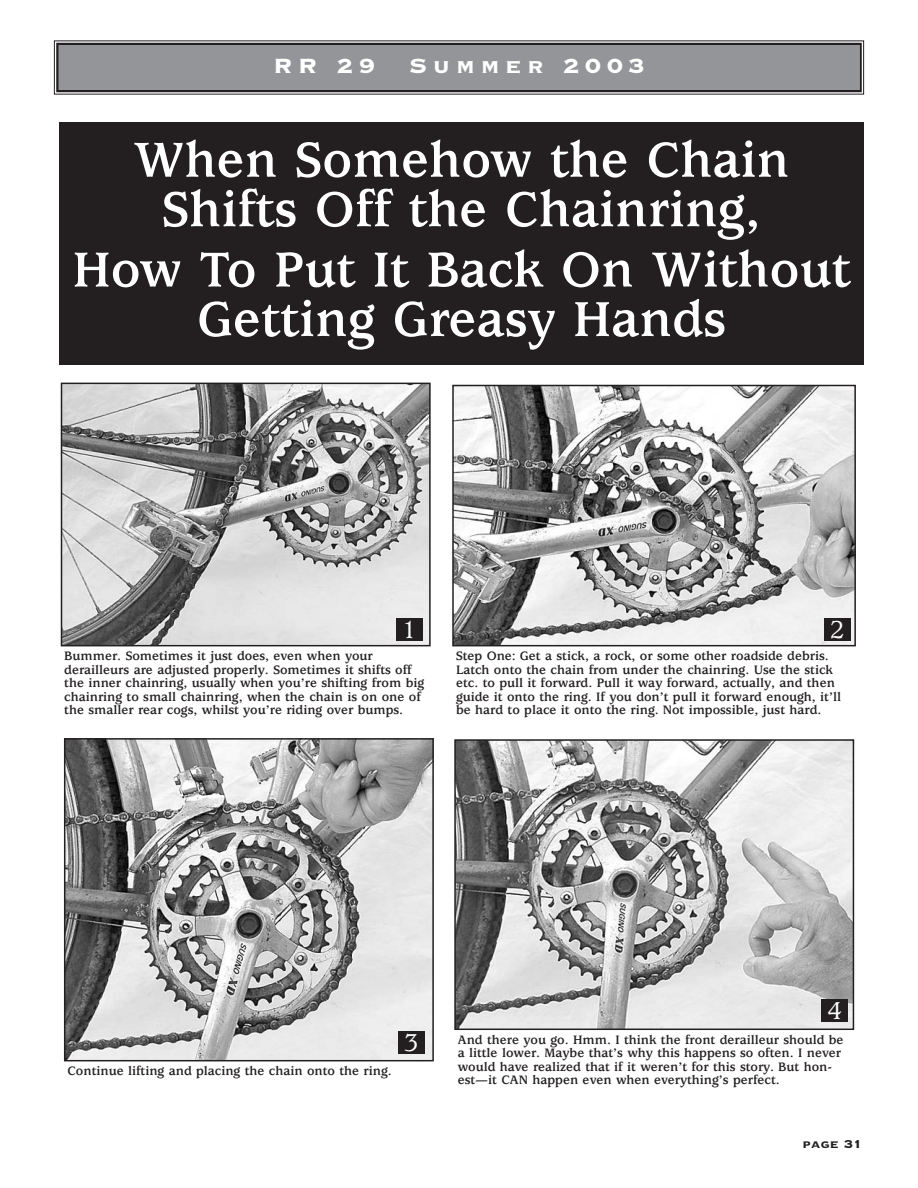
<style>
.page{position:relative;width:918px;height:1188px;background:#fff}
.page>*{position:absolute;margin:0;border:0;box-sizing:border-box;transform-origin:0 0}
.t1{font:700 54px/49.5px "Usherwood";color:#fff;text-align:center}
.t2{font:27px "Copperplate Thirty Three BC";letter-spacing:.195em;color:#fff}
.t3{font:500 27px "Usherwood";color:#fff}
.t4{font:15px "Copperplate Thirty Three BC";color:#231f20}
.t5{font:700 13.5px/13.5px "Usherwood";color:#231f20}
</style>
<div class="page">
<div style="left:59px;top:122px;width:805px;height:242px;background:#231f20"></div>
<img style="left:64px;top:386px;width:364px;height:257px">
<div style="left:61px;top:383px;width:370px;height:263px;border:2px solid #231f20"></div>
<img style="left:455px;top:388px;width:398px;height:255px">
<div style="left:452px;top:385px;width:404px;height:261px;border:2px solid #231f20"></div>
<img style="left:67px;top:741px;width:364px;height:317px">
<div style="left:64px;top:738px;width:370px;height:323px;border:2px solid #231f20"></div>
<img style="left:457px;top:742px;width:394px;height:285px">
<div style="left:454px;top:739px;width:400px;height:291px;border:2px solid #231f20"></div>
<div style="left:824px;top:618px;width:26px;height:23px;background:#231f20"></div>
<div style="left:398px;top:1032px;width:26px;height:22px;background:#231f20"></div>
<div style="left:396px;top:618px;width:26px;height:23px;background:#231f20"></div>
<div style="left:822px;top:999px;width:26px;height:23px;background:#231f20"></div>
<div style="left:58px;top:45px;width:802px;height:45px;background:#939598"></div>
<div style="left:56px;top:43px;width:806px;height:49px;border:2px solid #231f20"></div>
<h2 class="t2" style="left:273px;top:48px;width:104px">RR 29</h2>
<h2 class="t2" style="left:409px;top:48px;width:237px">Summer 2003</h2>
<h1 class="t1" style="left:134px;top:140px;width:657px">When Somehow the Chain<br>Shifts Off the Chainring,</h1>
<h1 class="t1" style="left:73px;top:250px;width:779px">How To Put It Back On Without<br>Getting Greasy Hands</h1>
<h2 class="t3" style="left:402px;top:620px;width:17px">1</h2>
<p class="t5" style="left:64px;top:651px;width:361px">Bummer. Sometimes it just does, even when your derailleurs are adjusted properly. Sometimes it shifts off the inner chainring, usually when you’re shifting from big chainring to small chainring, when the chain is on one of the smaller rear cogs, whilst you’re riding over bumps.</p>
<h2 class="t3" style="left:830px;top:620px;width:17px">2</h2>
<p class="t5" style="left:456px;top:651px;width:386px">Step One: Get a stick, a rock, or some other roadside debris.<br>Latch onto the chain from under the chainring. Use the stick etc. to pull it forward. Pull it way forward, actually, and then guide it onto the ring. If you don’t pull it forward enough, it’ll be hard to place it onto the ring. Not impossible, just hard.</p>
<p class="t5" style="left:67px;top:1066px;width:326px">Continue lifting and placing the chain onto the ring.</p>
<h2 class="t3" style="left:404px;top:1033px;width:17px">3</h2>
<h2 class="t3" style="left:827px;top:1000px;width:17px">4</h2>
<p class="t5" style="left:458px;top:1034px;width:387px">And there you go. Hmm. I think the front derailleur should be a little lower. Maybe that’s why this happens so often. I never would have realized that if it weren’t for this story. But hon&shy;est—it CAN happen even when everything’s perfect.</p>
<p class="t4" style="left:802px;top:1134px;width:62px">page 31</p>
</div>
